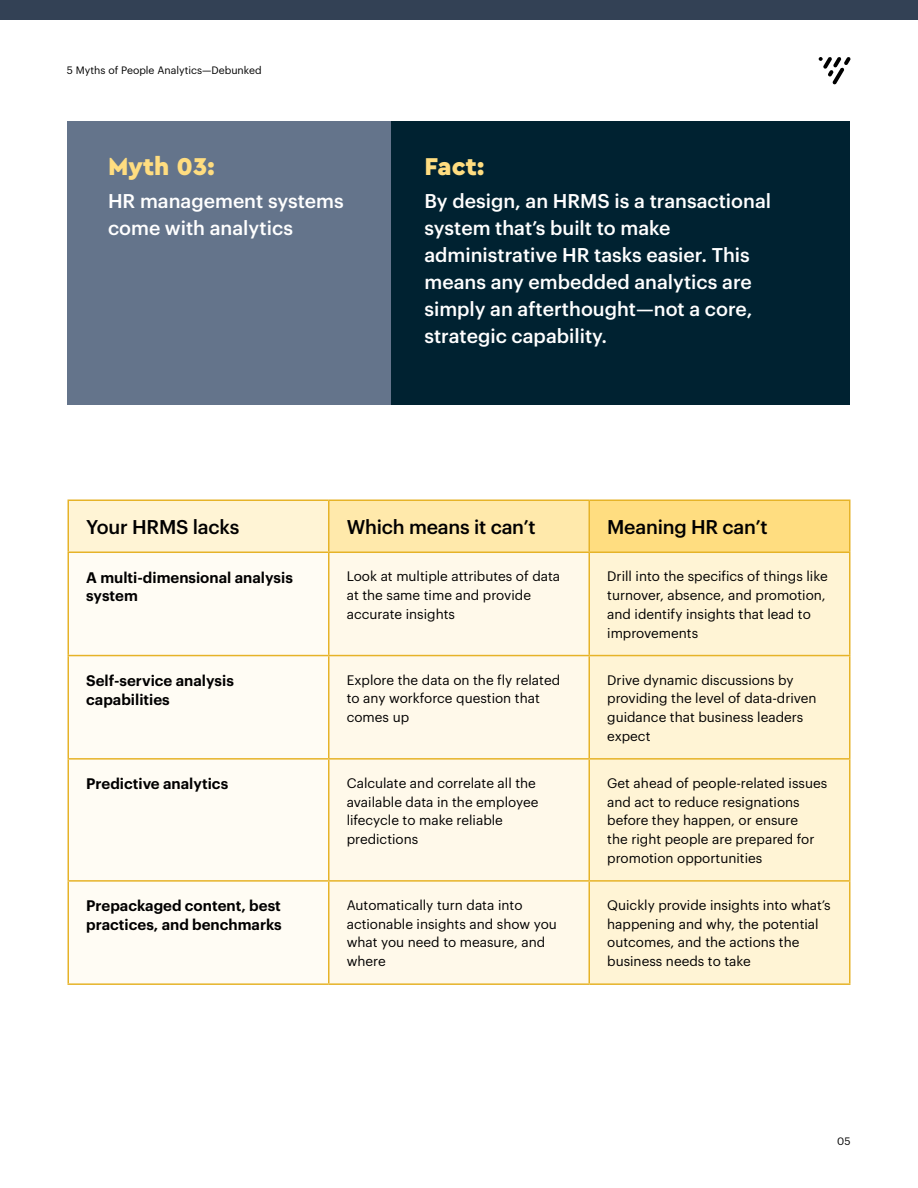
<style>
.page{position:relative;width:918px;height:1188px;background:#fff}
.page>*{position:absolute;margin:0;border:0;box-sizing:border-box;transform-origin:0 0}
.t1{font:900 25.5px "Cera Pro";color:#ffdd80}
.t2{font:500 19.5px/27px "Graphik";color:#fff}
.t3{font:500 19.5px "Graphik";letter-spacing:-.01em;color:#000}
.t4{font:600 15px/18.8px "Graphik";color:#000}
.t5{font:13.5px/18.8px "Graphik";color:#000}
.t6{font:10.5px "Graphik";color:#000}
</style>
<div class="page">
<div style="left:68px;top:122px;width:324px;height:283px;background:#64748b"></div>
<div style="left:392px;top:122px;width:458px;height:283px;background:#002231"></div>
<div style="left:68px;top:500px;width:261px;height:52px;background:#fff4d5"></div>
<div style="left:329px;top:500px;width:260px;height:52px;background:#ffe9ab"></div>
<div style="left:589px;top:500px;width:261px;height:52px;background:#ffdd80"></div>
<div style="left:69px;top:553px;width:259px;height:430px;background:#fffcf4"></div>
<div style="left:330px;top:553px;width:258px;height:430px;background:#fff9ea"></div>
<div style="left:590px;top:553px;width:259px;height:430px;background:#fff4d5"></div>
<hr style="left:68px;top:500px;width:261px;height:1px;background:#e6b328">
<hr style="left:68px;top:501px;width:1px;height:51px;background:#e6b328">
<hr style="left:329px;top:500px;width:260px;height:1px;background:#e6b328">
<hr style="left:328px;top:501px;width:2px;height:51px;background:#e6b328">
<hr style="left:589px;top:500px;width:262px;height:1px;background:#e6b328">
<hr style="left:588px;top:501px;width:2px;height:51px;background:#e6b328">
<hr style="left:849px;top:501px;width:1px;height:51px;background:#e6b328">
<hr style="left:68px;top:552px;width:261px;height:1px;background:#e6b328">
<hr style="left:68px;top:553px;width:1px;height:102px;background:#e6b328">
<hr style="left:329px;top:552px;width:260px;height:1px;background:#e6b328">
<hr style="left:328px;top:553px;width:2px;height:102px;background:#e6b328">
<hr style="left:589px;top:552px;width:262px;height:1px;background:#e6b328">
<hr style="left:588px;top:553px;width:2px;height:102px;background:#e6b328">
<hr style="left:849px;top:553px;width:1px;height:102px;background:#e6b328">
<hr style="left:68px;top:655px;width:261px;height:1px;background:#e6b328">
<hr style="left:68px;top:656px;width:1px;height:102px;background:#e6b328">
<hr style="left:329px;top:655px;width:260px;height:1px;background:#e6b328">
<hr style="left:328px;top:656px;width:2px;height:102px;background:#e6b328">
<hr style="left:589px;top:655px;width:262px;height:1px;background:#e6b328">
<hr style="left:588px;top:656px;width:2px;height:102px;background:#e6b328">
<hr style="left:849px;top:656px;width:1px;height:102px;background:#e6b328">
<hr style="left:68px;top:758px;width:261px;height:2px;background:#e6b328">
<hr style="left:68px;top:760px;width:1px;height:120px;background:#e6b328">
<hr style="left:329px;top:758px;width:260px;height:2px;background:#e6b328">
<hr style="left:328px;top:760px;width:2px;height:120px;background:#e6b328">
<hr style="left:589px;top:758px;width:262px;height:2px;background:#e6b328">
<hr style="left:588px;top:760px;width:2px;height:120px;background:#e6b328">
<hr style="left:849px;top:760px;width:1px;height:120px;background:#e6b328">
<hr style="left:68px;top:880px;width:261px;height:2px;background:#e6b328">
<hr style="left:68px;top:882px;width:1px;height:101px;background:#e6b328">
<hr style="left:329px;top:880px;width:260px;height:2px;background:#e6b328">
<hr style="left:328px;top:882px;width:2px;height:101px;background:#e6b328">
<hr style="left:589px;top:880px;width:262px;height:2px;background:#e6b328">
<hr style="left:588px;top:882px;width:2px;height:101px;background:#e6b328">
<hr style="left:849px;top:882px;width:1px;height:101px;background:#e6b328">
<hr style="left:68px;top:983px;width:261px;height:2px;background:#e6b328">
<hr style="left:329px;top:983px;width:260px;height:2px;background:#e6b328">
<hr style="left:589px;top:983px;width:262px;height:2px;background:#e6b328">
<div style="left:0;top:0;width:918px;height:20px;background:#334155"></div>
<svg style="left:819px;top:57px;width:32px;height:27px"></svg>
<p class="t6" style="left:67px;top:63px;width:196px">5 Myths of People Analytics—Debunked</p>
<h1 class="t1" style="left:108px;top:150px;width:108px">Myth 03:</h1>
<h2 class="t2" style="left:108px;top:186px;width:237px">HR management systems come with analytics</h2>
<h1 class="t1" style="left:424px;top:150px;width:61px">Fact:</h1>
<h2 class="t2" style="left:424px;top:186px;width:348px">By design, an HRMS is a transactional system that’s built to make administrative HR tasks easier. This means any embedded analytics are simply an afterthought—not a core, strategic capability.</h2>
<h2 class="t3" style="left:86px;top:512px;width:155px">Your HRMS lacks</h2>
<h2 class="t3" style="left:347px;top:512px;width:190px">Which means it can’t</h2>
<h2 class="t3" style="left:607px;top:512px;width:162px">Meaning HR can’t</h2>
<p class="t4" style="left:86px;top:566px;width:208px">A multi-dimensional analysis system</p>
<p class="t5" style="left:347px;top:566px;width:215px">Look at multiple attributes of data at the same time and provide accurate insights</p>
<p class="t5" style="left:607px;top:566px;width:222px">Drill into the specifics of things like turnover, absence, and promotion, and identify insights that lead to improvements</p>
<p class="t4" style="left:86px;top:670px;width:149px">Self-service analysis capabilities</p>
<p class="t5" style="left:347px;top:669px;width:215px">Explore the data on the fly related to any workforce question that comes up</p>
<p class="t5" style="left:607px;top:669px;width:211px">Drive dynamic discussions by providing the level of data-driven guidance that business leaders expect</p>
<p class="t4" style="left:86px;top:773px;width:143px">Predictive analytics</p>
<p class="t5" style="left:347px;top:772px;width:193px">Calculate and correlate all the available data in the employee lifecycle to make reliable predictions</p>
<p class="t5" style="left:607px;top:772px;width:222px">Get ahead of people-related issues and act to reduce resignations before they happen, or ensure<br>the right people are prepared for promotion opportunities</p>
<p class="t4" style="left:86px;top:895px;width:197px">Prepackaged content, best practices, and benchmarks</p>
<p class="t5" style="left:347px;top:895px;width:212px">Automatically turn data into actionable insights and show you what you need to measure, and where</p>
<p class="t5" style="left:607px;top:895px;width:225px">Quickly provide insights into what’s happening and why, the potential outcomes, and the actions the business needs to take</p>
<p class="t6" style="left:837px;top:1133px;width:15px">05</p>
</div>
